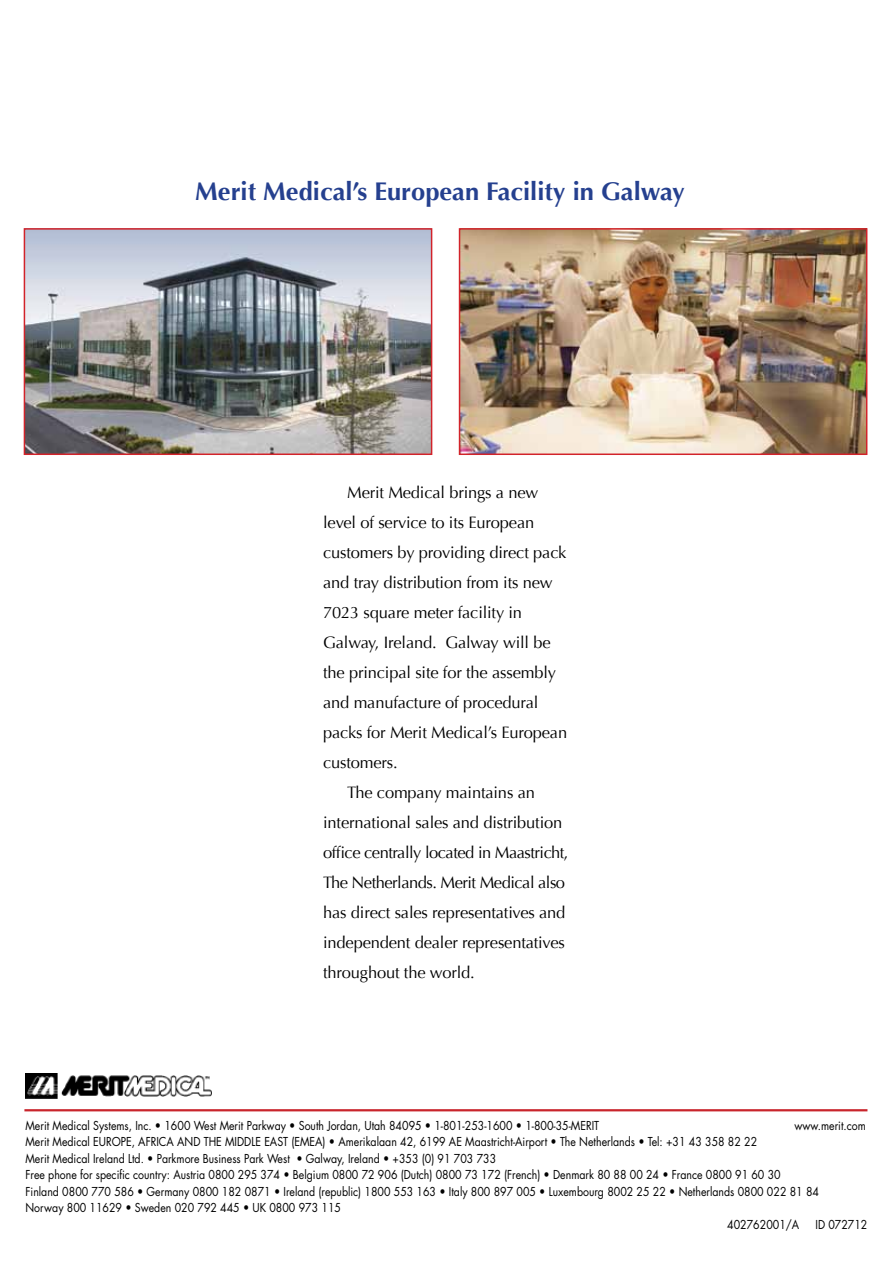
<style>
.page{position:relative;width:893px;height:1263px;background:#fff}
.page>*{position:absolute;margin:0;border:0;box-sizing:border-box;transform-origin:0 0}
.t1{font:700 25.5px "Optima";color:#25408f}
.t2{font:16.5px "Optima";letter-spacing:-.01em;color:#000}
.t3{font:16.5px "Optima";letter-spacing:-.03em;color:#000}
.t4{font:12px "Futura";color:#000;scale:.88 1}
</style>
<div class="page">
<hr style="left:24px;top:1109px;width:843px;height:2px;background:#c9252c">
<img style="left:26px;top:1073px;width:185px;height:25px">
<img style="left:27px;top:231px;width:402px;height:221px">
<div style="left:24px;top:228px;width:408px;height:227px;border:2px solid #d2232a"></div>
<img style="left:462px;top:231px;width:402px;height:221px">
<div style="left:459px;top:228px;width:408px;height:227px;border:2px solid #d2232a"></div>
<h1 class="t1" style="left:195px;top:176px;width:491px">Merit Medical’s European Facility in Galway</h1>
<h2 class="t2" style="left:347px;top:483px;width:193px">Merit Medical brings a new</h2>
<h2 class="t2" style="left:323px;top:513px;width:213px">level of service to its European</h2>
<h2 class="t2" style="left:323px;top:543px;width:245px">customers by providing direct pack</h2>
<h2 class="t2" style="left:323px;top:573px;width:231px">and tray distribution from its new</h2>
<h2 class="t2" style="left:323px;top:603px;width:200px">7023 square meter facility in</h2>
<h2 class="t2" style="left:323px;top:633px;width:229px">Galway, Ireland. Galway will be</h2>
<h2 class="t2" style="left:323px;top:663px;width:234px">the principal site for the assembly</h2>
<h2 class="t2" style="left:323px;top:693px;width:217px">and manufacture of procedural</h2>
<h2 class="t2" style="left:323px;top:723px;width:245px">packs for Merit Medical’s European</h2>
<h2 class="t2" style="left:323px;top:753px;width:76px">customers.</h2>
<h2 class="t2" style="left:347px;top:783px;width:189px">The company maintains an</h2>
<h2 class="t2" style="left:323px;top:813px;width:241px">international sales and distribution</h2>
<h2 class="t3" style="left:323px;top:843px;width:247px">office centrally located in Maastricht,</h2>
<h2 class="t3" style="left:323px;top:873px;width:243px">The Netherlands. Merit Medical also</h2>
<h2 class="t2" style="left:323px;top:903px;width:244px">has direct sales representatives and</h2>
<h2 class="t2" style="left:323px;top:933px;width:243px">independent dealer representatives</h2>
<h2 class="t2" style="left:323px;top:963px;width:153px">throughout the world.</h2>
<p class="t4" style="left:26px;top:1117px;width:653px">Merit Medical Systems, Inc. • 1600 West Merit Parkway • South Jordan, Utah 84095 • 1-801-253-1600 • 1-800-35-MERIT</p>
<p class="t4" style="left:794px;top:1117px;width:83px">www.merit.com</p>
<p class="t4" style="left:26px;top:1133px;width:833px">Merit Medical EUROPE, AFRICA AND THE MIDDLE EAST (EMEA) • Amerikalaan 42, 6199 AE Maastricht-Airport • The Netherlands • Tel: +31 43 358 82 22</p>
<p class="t4" style="left:26px;top:1150px;width:536px">Merit Medical Ireland Ltd. • Parkmore Business Park West • Galway, Ireland • +353 (0) 91 703 733</p>
<p class="t4" style="left:26px;top:1166px;width:860px">Free phone for specific country: Austria 0800 295 374 • Belgium 0800 72 906 (Dutch) 0800 73 172 (French) • Denmark 80 88 00 24 • France 0800 91 60 30</p>
<p class="t4" style="left:26px;top:1183px;width:903px">Finland 0800 770 586 • Germany 0800 182 0871 • Ireland (republic) 1800 553 163 • Italy 800 897 005 • Luxembourg 8002 25 22 • Netherlands 0800 022 81 84</p>
<p class="t4" style="left:26px;top:1199px;width:360px">Norway 800 11629 • Sweden 020 792 445 • UK 0800 973 115</p>
<p class="t4" style="left:727px;top:1216px;width:83px">402762001/A</p>
<p class="t4" style="left:815px;top:1216px;width:61px">ID 072712</p>
</div>
